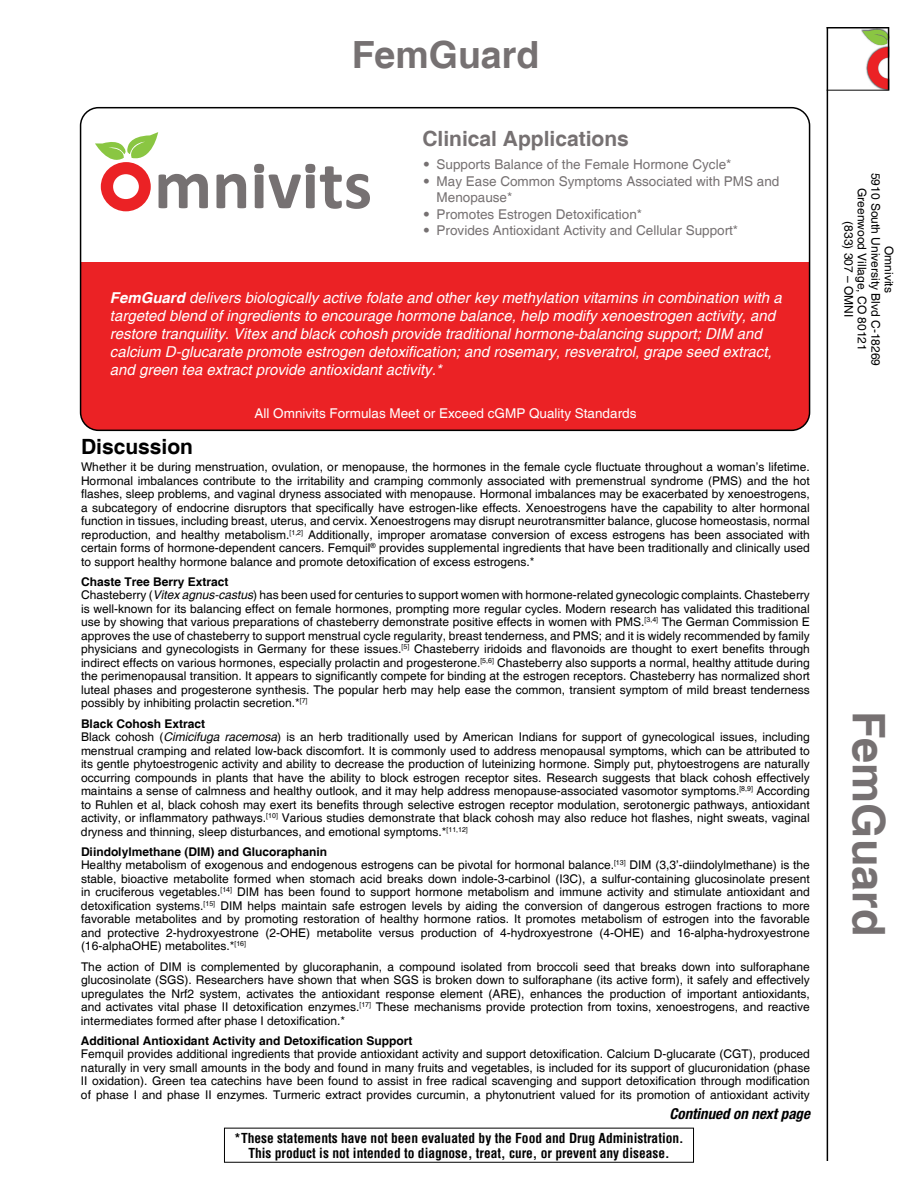
<style>
.page{position:relative;width:918px;height:1188px;background:#fff}
.page>*{position:absolute;margin:0;border:0;box-sizing:border-box;transform-origin:0 0}
.t1{font:700 45px "Helvetica";color:#767172}
.t2{font:700 37.5px "Helvetica";color:#767172}
.t3{font:700 21px "Helvetica";color:#767172}
.t4{font:700 21px "Helvetica";color:#000}
.t5{font:italic 15px/18px "Helvetica";color:#fff}
.t6{font:italic 700 condensed 15px "Helvetica Neue LT Std";color:#000}
.t7{font:13.5px/16.5px "Helvetica";color:#767172}
.t8{font:700 condensed 13.5px/15px "Helvetica";color:#000;text-align:center}
.t9{font:13.5px "Helvetica";color:#fff}
.t10{font:12px/13.5px "Helvetica";color:#000;text-align:justify}
.t11{font:700 12px "Helvetica";color:#000}
.s1{font-family:"Trade Gothic LT Std"}
.s2{font-weight:700}
.s3{font-style:italic}
</style>
<div class="page">
<svg style="left:95px;top:132px;width:113px;height:79px"></svg>
<svg style="left:217px;top:174px;width:29px;height:34px"></svg>
<svg style="left:254px;top:164px;width:116px;height:45px"></svg>
<div style="left:81px;top:262px;width:729px;height:168px;background:#eb2225"></div>
<div style="left:80px;top:107px;width:730px;height:324px;border:2px solid #000;border-radius:18px"></div>
<svg style="left:828px;top:27px;width:62px;height:64px"></svg>
<hr style="left:827px;top:27px;width:1px;height:1134px;background:#000">
<h2 class="t2" style="left:352px;top:32px;width:189px">FemGuard</h2>
<h3 class="t3" style="left:422px;top:125px;width:208px">Clinical Applications</h3>
<p class="t7" style="left:423px;top:157px;width:310px"><span class="s1">•</span> Supports Balance of the Female Hormone Cycle*</p>
<p class="t7" style="left:437px;top:173px;width:344px;text-indent:-14px"><span class="s1">•</span> May Ease Common Symptoms Associated with PMS and<br>Menopause*</p>
<p class="t7" style="left:423px;top:206px;width:221px"><span class="s1">•</span> Promotes Estrogen Detoxification*</p>
<p class="t7" style="left:423px;top:223px;width:317px"><span class="s1">•</span> Provides Antioxidant Activity and Cellular Support*</p>
<p class="t5" style="left:110px;top:289px;width:673px"><span class="s2">FemGuard</span> delivers biologically active folate and other key methylation vitamins in combination with a targeted blend of ingredients to encourage hormone balance, help modify xenoestrogen activity, and restore tranquility. Vitex and black cohosh provide traditional hormone-balancing support; DIM and calcium D-glucarate promote estrogen detoxification; and rosemary, resveratrol, grape seed extract, and green tea extract provide antioxidant activity.*</p>
<p class="t9" style="left:255px;top:406px;width:383px">All Omnivits Formulas Meet or Exceed cGMP Quality Standards</p>
<h3 class="t4" style="left:81px;top:434px;width:114px">Discussion</h3>
<p class="t10" style="left:81px;top:460px;width:730px">Whether it be during menstruation, ovulation, or menopause, the hormones in the female cycle fluctuate throughout a woman’s lifetime.<br>Hormonal imbalances contribute to the irritability and cramping commonly associated with premenstrual syndrome (PMS) and the hot flashes, sleep problems, and vaginal dryness associated with menopause. Hormonal imbalances may be exacerbated by xenoestrogens, a subcategory of endocrine disruptors that specifically have estrogen-like effects. Xenoestrogens have the capability to alter hormonal function in tissues, including breast, uterus, and cervix. Xenoestrogens may disrupt neurotransmitter balance, glucose homeostasis, normal reproduction, and healthy metabolism.<sup>[1,2]</sup> Additionally, improper aromatase conversion of excess estrogens has been associated with certain forms of hormone-dependent cancers. Femquil<sup>®</sup> provides supplemental ingredients that have been traditionally and clinically used to support healthy hormone balance and promote detoxification of excess estrogens.*</p>
<p class="t10" style="left:81px;top:575px;width:730px;text-align:left"><span class="s2">Chaste Tree Berry Extract<br></span>Chasteberry (<span class="s3">Vitex agnus-castus</span>) has been used for centuries to support women with hormone-related gynecologic complaints. Chasteberry is well-known for its balancing effect on female hormones, prompting more regular cycles. Modern research has validated this traditional use by showing that various preparations of chasteberry demonstrate positive effects in women with PMS.<sup>[3,4]</sup> The German Commission E approves the use of chasteberry to support menstrual cycle regularity, breast tenderness, and PMS; and it is widely recommended by family physicians and gynecologists in Germany for these issues.<sup>[5]</sup> Chasteberry iridoids and flavonoids are thought to exert benefits through indirect effects on various hormones, especially prolactin and progesterone.<sup>[5,6]</sup> Chasteberry also supports a normal, healthy attitude during the perimenopausal transition. It appears to significantly compete for binding at the estrogen receptors. Chasteberry has normalized short luteal phases and progesterone synthesis. The popular herb may help ease the common, transient symptom of mild breast tenderness possibly by inhibiting prolactin secretion.*<sup>[7]</sup></p>
<p class="t10" style="left:81px;top:717px;width:731px;text-align:left"><span class="s2">Black Cohosh Extract<br></span>Black cohosh (<span class="s3">Cimicifuga racemosa</span>) is an herb traditionally used by American Indians for support of gynecological issues, including menstrual cramping and related low-back discomfort. It is commonly used to address menopausal symptoms, which can be attributed to its gentle phytoestrogenic activity and ability to decrease the production of luteinizing hormone. Simply put, phytoestrogens are naturally occurring compounds in plants that have the ability to block estrogen receptor sites. Research suggests that black cohosh effectively maintains a sense of calmness and healthy outlook, and it may help address menopause-associated vasomotor symptoms.<sup>[8,9]</sup> According to Ruhlen et al, black cohosh may exert its benefits through selective estrogen receptor modulation, serotonergic pathways, antioxidant activity, or inflammatory pathways.<sup>[10]</sup> Various studies demonstrate that black cohosh may also reduce hot flashes, night sweats, vaginal dryness and thinning, sleep disturbances, and emotional symptoms.*<sup>[11,12]</sup></p>
<p class="t10" style="left:81px;top:845px;width:731px;text-align:left"><span class="s2">Diindolylmethane (DIM) and Glucoraphanin<br></span>Healthy metabolism of exogenous and endogenous estrogens can be pivotal for hormonal balance.<sup>[13]</sup> DIM (3,3’-diindolylmethane) is the stable, bioactive metabolite formed when stomach acid breaks down indole-3-carbinol (I3C), a sulfur-containing glucosinolate present in cruciferous vegetables.<sup>[14]</sup> DIM has been found to support hormone metabolism and immune activity and stimulate antioxidant and detoxification systems.<sup>[15]</sup> DIM helps maintain safe estrogen levels by aiding the conversion of dangerous estrogen fractions to more favorable metabolites and by promoting restoration of healthy hormone ratios. It promotes metabolism of estrogen into the favorable and protective 2-hydroxyestrone (2-OHE) metabolite versus production of 4-hydroxyestrone (4-OHE) and 16-alpha-hydroxyestrone (16-alphaOHE) metabolites.*<sup>[16]</sup></p>
<p class="t10" style="left:81px;top:960px;width:731px">The action of DIM is complemented by glucoraphanin, a compound isolated from broccoli seed that breaks down into sulforaphane glucosinolate (SGS). Researchers have shown that when SGS is broken down to sulforaphane (its active form), it safely and effectively upregulates the Nrf2 system, activates the antioxidant response element (ARE), enhances the production of important antioxidants, and activates vital phase II detoxification enzymes.<sup>[17]</sup> These mechanisms provide protection from toxins, xenoestrogens, and reactive intermediates formed after phase I detoxification.*</p>
<p class="t11" style="left:81px;top:1033px;width:333px">Additional Antioxidant Activity and Detoxification Support</p>
<p class="t10" style="left:81px;top:1048px;width:731px">Femquil provides additional ingredients that provide antioxidant activity and support detoxification. Calcium D-glucarate (CGT), produced naturally in very small amounts in the body and found in many fruits and vegetables, is included for its support of glucuronidation (phase II oxidation). Green tea catechins have been found to assist in free radical scavenging and support detoxification through modification of phase I and phase II enzymes. Turmeric extract provides curcumin, a phytonutrient valued for its promotion of antioxidant activity</p>
<p class="t6" style="left:669px;top:1104px;width:142px">Continued on next page</p>
<p class="t8" style="left:234px;top:1130px;width:451px">*These statements have not been evaluated by the Food and Drug Administration.<br>This product is not intended to diagnose, treat, cure, or prevent any disease.</p>
<p class="t10" style="left:895px;top:173px;width:195px;text-align:center;rotate:90deg">Omnivits<br>5910 South University Blvd C-18269<br>Greenwood Village, CO 80121 (833) 307 – OMNI</p>
<h1 class="t1" style="left:896px;top:711px;width:227px;rotate:90deg">FemGuard</h1>
</div>
